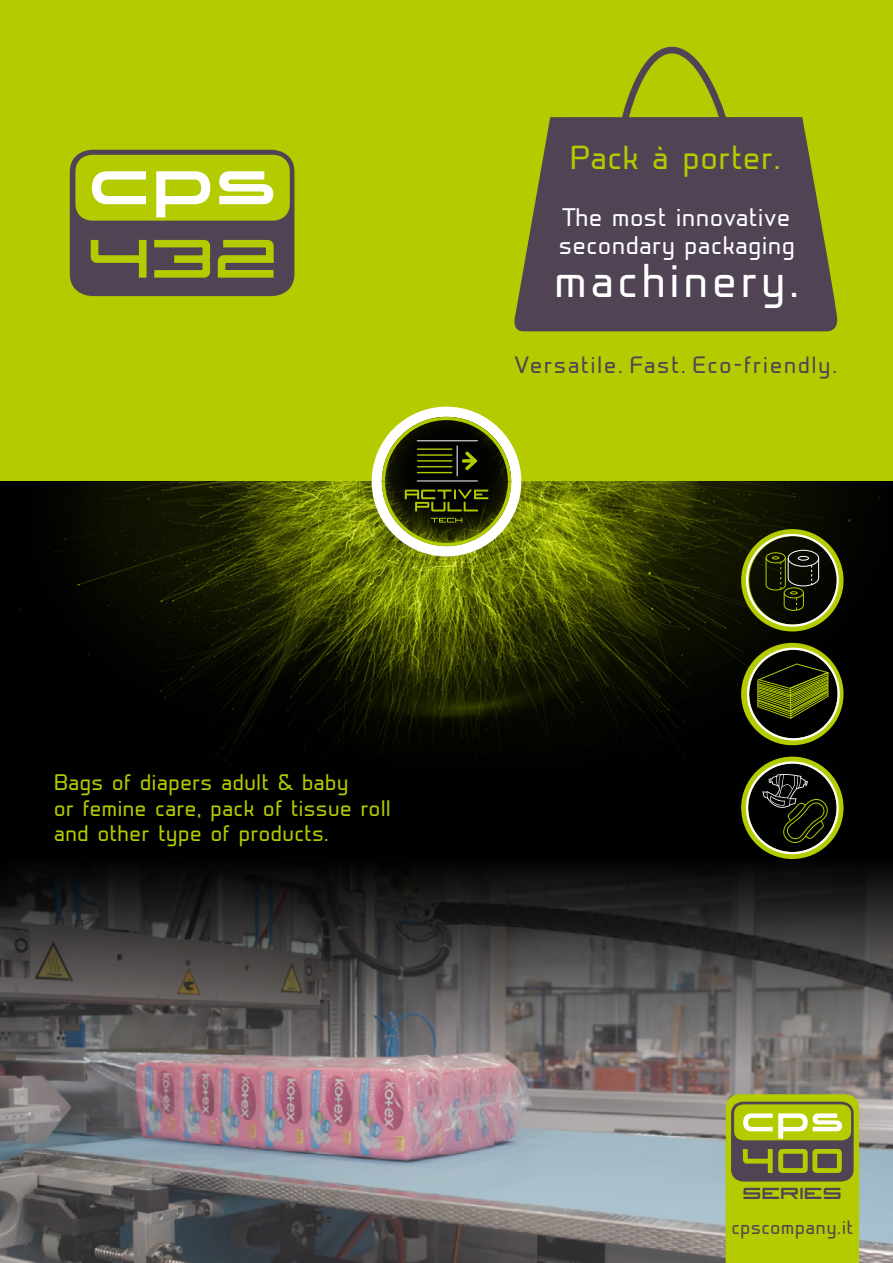
<style>
.page{position:relative;width:893px;height:1263px;background:#fff}
.page>*{position:absolute;margin:0;border:0;box-sizing:border-box;transform-origin:0 0}
.t1{font:44.25px "Prime";letter-spacing:.1em;color:#fff}
.t2{font:31.05px "Prime";letter-spacing:.04em;color:#b4cb00}
.t3{font:23.7px/28.5px "Prime";letter-spacing:.04em;color:#fff}
.t4{font:22.05px "Prime";letter-spacing:.09em;color:#504454}
.t5{font:21px/25.2px "Prime";letter-spacing:.03em;color:#b4cb00}
.t6{font:18px "Prime";letter-spacing:.05em;color:#504454}
.t7{font:17.4px "Fireye GF3 Headline Condensed";color:#504454}
</style>
<div class="page">
<div style="left:0;top:0;width:893px;height:551px;background:#b4cb00"></div>
<img style="left:7px;top:481px;width:886px;height:782px">
<svg style="left:741px;top:529px;width:102px;height:102px;background:#393e13"></svg>
<svg style="left:741px;top:757px;width:102px;height:102px;background:#353916"></svg>
<svg style="left:741px;top:643px;width:102px;height:102px;background:#424810"></svg>
<svg style="left:372px;top:407px;width:149px;height:149px"></svg>
<svg style="left:726px;top:1094px;width:133px;height:169px;background:#a3b21c"></svg>
<svg style="left:514px;top:117px;width:323px;height:214px;background:#5a524b"></svg>
<svg style="left:617px;top:46px;width:114px;height:85px"></svg>
<div style="left:70px;top:150px;width:224px;height:146px;background:#504454;border-radius:22px"></div>
<svg style="left:75px;top:154px;width:215px;height:67px;background:#c2d23f"></svg>
<svg style="left:91px;top:240px;width:183px;height:38px"></svg>
<h2 class="t2" style="left:570px;top:138px;width:212px">Pack à porter.</h2>
<p class="t3" style="left:559px;top:203px;width:237px">The most innovative secondary packaging</p>
<h1 class="t1" style="left:555px;top:254px;width:246px">machinery.</h1>
<p class="t4" style="left:514px;top:352px;width:324px">Versatile. Fast. Eco-friendly.</p>
<p class="t5" style="left:54px;top:770px;width:338px">Bags of diapers adult &amp; baby<br>or femine care, pack of tissue roll and other type of products.</p>
<p class="t7" style="left:743px;top:1186px;width:100px">SERIES</p>
<p class="t6" style="left:732px;top:1216px;width:123px">cpscompany.it</p>
</div>
